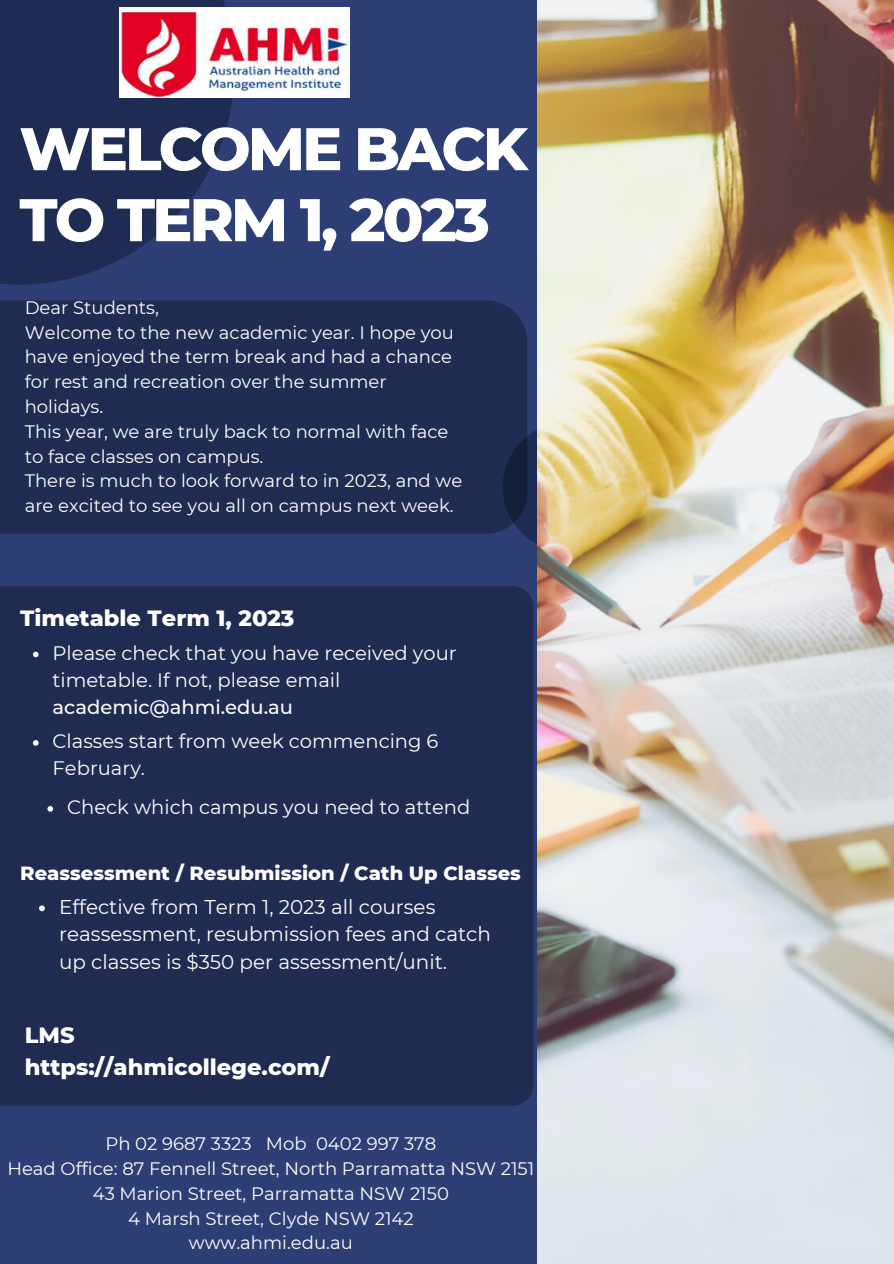
<style>
.page{position:relative;width:894px;height:1264px;background:#fff}
.page>*{position:absolute;margin:0;border:0;box-sizing:border-box;transform-origin:0 0}
.t1{font:800 60px/70.9px "Montserrat";letter-spacing:-.05em;color:#fff}
.t2{font:800 22.5px/31.5px "Montserrat";color:#fff}
.t3{font:19.95px/27.6px "Montserrat";color:#fff}
.t4{font:19.5px/27px "Montserrat";color:#fff}
.t5{font:800 19.5px "Montserrat";color:#fff}
.t6{font:500 19.5px "Montserrat";color:#fff}
.t7{font:18px/24.8px "Montserrat";color:#fff}
</style>
<div class="page">
<div style="left:0;top:0;width:893px;height:1263px;background:#2c3e74"></div>
<div style="left:502px;top:422px;width:130px;height:129px;background:#1e2b52;border-radius:50%"></div>
<img style="left:537px;top:0;width:356px;height:1263px">
<svg style="left:0;top:0;width:234px;height:284px;fill:#1e2b52"></svg>
<div style="left:0;top:300px;width:527px;height:234px;background:#1f2b51"></div>
<div style="left:0;top:586px;width:533px;height:519px;background:#1f2b51"></div>
<img style="left:119px;top:8px;width:230px;height:90px">
<svg style="left:33px;top:651px;width:6px;height:6px"></svg>
<svg style="left:33px;top:740px;width:6px;height:5px"></svg>
<svg style="left:47px;top:806px;width:6px;height:5px"></svg>
<svg style="left:39px;top:905px;width:6px;height:6px"></svg>
<h1 class="t1" style="left:19px;top:113px;width:510px">WELCOME BACK<br>TO TERM 1, 2023</h1>
<p class="t7" style="left:25px;top:295px;width:439px">Dear Students,<br>Welcome to the new academic year. I hope you have enjoyed the term break and had a chance for rest and recreation over the summer holidays.<br>This year, we are truly back to normal with face to face classes on campus.<br>There is much to look forward to in 2023, and we are excited to see you all on campus next week.</p>
<p class="t2" style="left:20px;top:601px;width:276px">Timetable Term 1, 2023</p>
<p class="t4" style="left:53px;top:639px;width:405px">Please check that you have received your timetable. If not, please email</p>
<p class="t6" style="left:53px;top:694px;width:242px">academic@ahmi.edu.au</p>
<p class="t4" style="left:53px;top:727px;width:387px">Classes start from week commencing 6<br>February.</p>
<p class="t4" style="left:67px;top:793px;width:404px">Check which campus you need to attend</p>
<p class="t5" style="left:20px;top:861px;width:502px">Reassessment / Resubmission / Cath Up Classes</p>
<p class="t3" style="left:59px;top:892px;width:433px">Effective from Term 1, 2023 all courses reassessment, resubmission fees and catch up classes is $350 per assessment/unit.</p>
<p class="t2" style="left:25px;top:1019px;width:306px">LMS https://ahmicollege.com/</p>
<p class="t7" style="left:7px;top:1131px;width:528px;text-align:center">Ph 02 9687 3323 Mob 0402 997 378<br>Head Office: 87 Fennell Street, North Parramatta NSW 2151<br>43 Marion Street, Parramatta NSW 2150<br>4 Marsh Street, Clyde NSW 2142<br>www.ahmi.edu.au</p>
</div>
